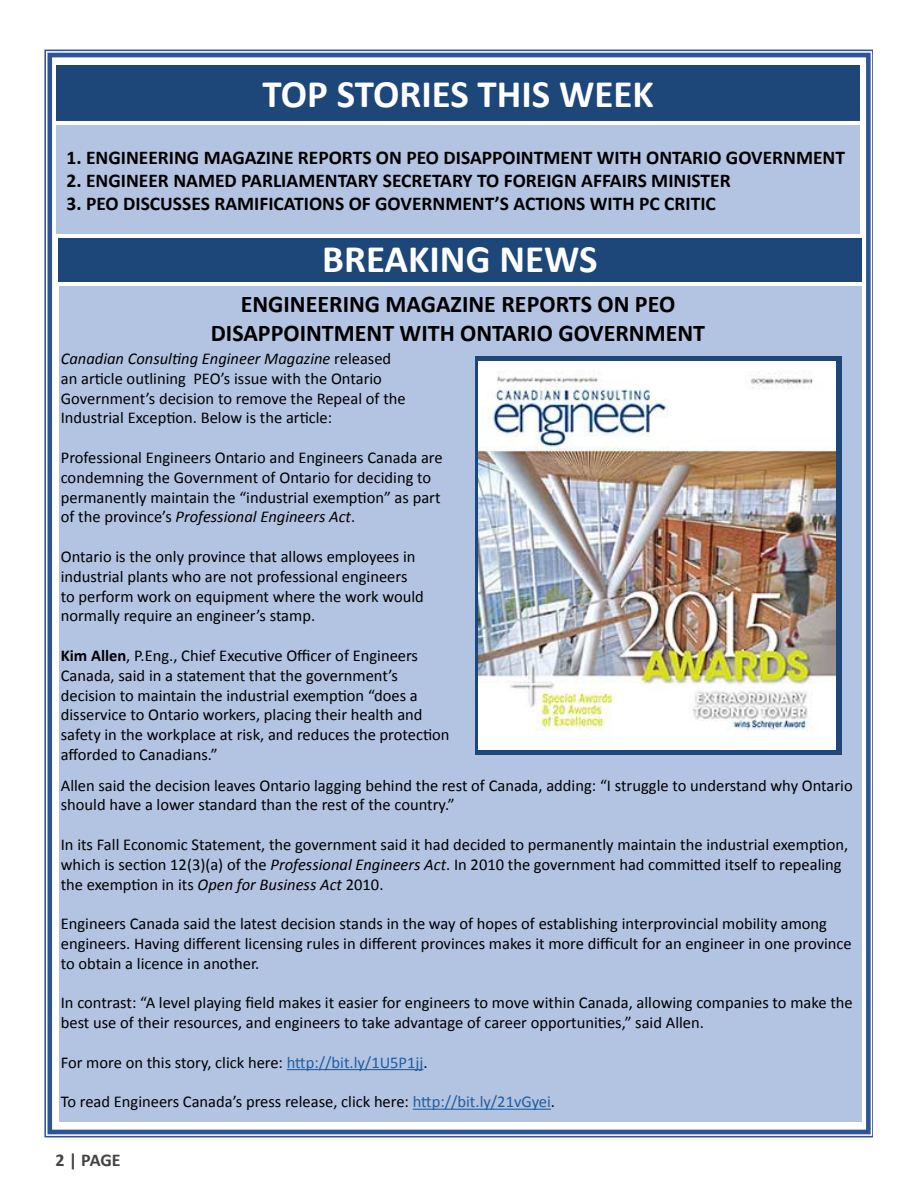
<style>
.page{position:relative;width:918px;height:1188px;background:#fff}
.page>*{position:absolute;margin:0;border:0;box-sizing:border-box;transform-origin:0 0}
.t1{font:700 39px "Calibri";color:#fff}
.t2{font:700 24px/28.8px "Calibri";color:#000;text-align:center}
.t3{font:700 19.5px "Calibri";color:#000}
.t4{font:700 18px "Calibri";color:#434345}
.t5{font:16.5px/19.8px "Calibri";color:#000}
.s1{font-style:italic}
.s2{font-weight:700}
.s3{color:#215e9e}
</style>
<div class="page">
<div style="left:47px;top:53px;width:824px;height:1081px;border:5px solid #2f5496"></div>
<div style="left:56px;top:65px;width:804px;height:56px;background:#1d4778"></div>
<div style="left:56px;top:125px;width:804px;height:109px;background:#b3c3e2"></div>
<div style="left:59px;top:286px;width:802px;height:836px;background:#b3c3e2"></div>
<div style="left:58px;top:238px;width:804px;height:44px;background:#1d4778"></div>
<hr style="left:287px;top:1069px;width:136px;height:1px;background:#215e9e">
<hr style="left:413px;top:1109px;width:138px;height:1px;background:#215e9e">
<div style="left:475px;top:356px;width:366px;height:399px;background:#1d4778"></div>
<img style="left:479px;top:361px;width:357px;height:389px">
<h1 class="t1" style="left:262px;top:67px;width:393px">TOP STORIES THIS WEEK</h1>
<p class="t3" style="left:67px;top:143px;width:780px">1. ENGINEERING MAGAZINE REPORTS ON PEO DISAPPOINTMENT WITH ONTARIO GOVERNMENT</p>
<p class="t3" style="left:67px;top:167px;width:666px">2. ENGINEER NAMED PARLIAMENTARY SECRETARY TO FOREIGN AFFAIRS MINISTER</p>
<p class="t3" style="left:67px;top:190px;width:651px">3. PEO DISCUSSES RAMIFICATIONS OF GOVERNMENT’S ACTIONS WITH PC CRITIC</p>
<h1 class="t1" style="left:322px;top:231px;width:277px">BREAKING NEWS</h1>
<h2 class="t2" style="left:211px;top:289px;width:496px">ENGINEERING MAGAZINE REPORTS ON PEO<br>DISAPPOINTMENT WITH ONTARIO GOVERNMENT</h2>
<p class="t5" style="left:61px;top:348px;width:347px"><span class="s1">Canadian Consulting Engineer Magazine</span> released an article outlining PEO’s issue with the Ontario Government’s decision to remove the Repeal of the Industrial Exception. Below is the article:</p>
<p class="t5" style="left:61px;top:447px;width:383px">Professional Engineers Ontario and Engineers Canada are condemning the Government of Ontario for deciding to permanently maintain the “industrial exemption” as part of the province’s <span class="s1">Professional Engineers Act</span>.</p>
<p class="t5" style="left:61px;top:546px;width:365px">Ontario is the only province that allows employees in industrial plants who are not professional engineers to perform work on equipment where the work would normally require an engineer’s stamp.</p>
<p class="t5" style="left:61px;top:645px;width:390px"><span class="s2">Kim Allen</span>, P.Eng., Chief Executive Officer of Engineers Canada, said in a statement that the government’s decision to maintain the industrial exemption “does a disservice to Ontario workers, placing their health and safety in the workplace at risk, and reduces the protection afforded to Canadians.”</p>
<p class="t5" style="left:61px;top:775px;width:793px">Allen said the decision leaves Ontario lagging behind the rest of Canada, adding: “I struggle to understand why Ontario should have a lower standard than the rest of the country.”</p>
<p class="t5" style="left:61px;top:834px;width:789px">In its Fall Economic Statement, the government said it had decided to permanently maintain the industrial exemption, which is section 12(3)(a) of the <span class="s1">Professional Engineers Act</span>. In 2010 the government had committed itself to repealing the exemption in its <span class="s1">Open for Business Act</span> 2010.</p>
<p class="t5" style="left:61px;top:913px;width:793px">Engineers Canada said the latest decision stands in the way of hopes of establishing interprovincial mobility among engineers. Having different licensing rules in different provinces makes it more difficult for an engineer in one province to obtain a licence in another.</p>
<p class="t5" style="left:61px;top:993px;width:794px">In contrast: “A level playing field makes it easier for engineers to move within Canada, allowing companies to make the best use of their resources, and engineers to take advantage of career opportunities,” said Allen.</p>
<p class="t5" style="left:61px;top:1052px;width:368px">For more on this story, click here: <span class="s3">http://bit.ly/1U5P1jj</span>.</p>
<p class="t5" style="left:61px;top:1092px;width:496px">To read Engineers Canada’s press release, click here: <span class="s3">http://bit.ly/21vGyei</span>.</p>
<p class="t4" style="left:56px;top:1147px;width:67px">2 | PAGE</p>
</div>
